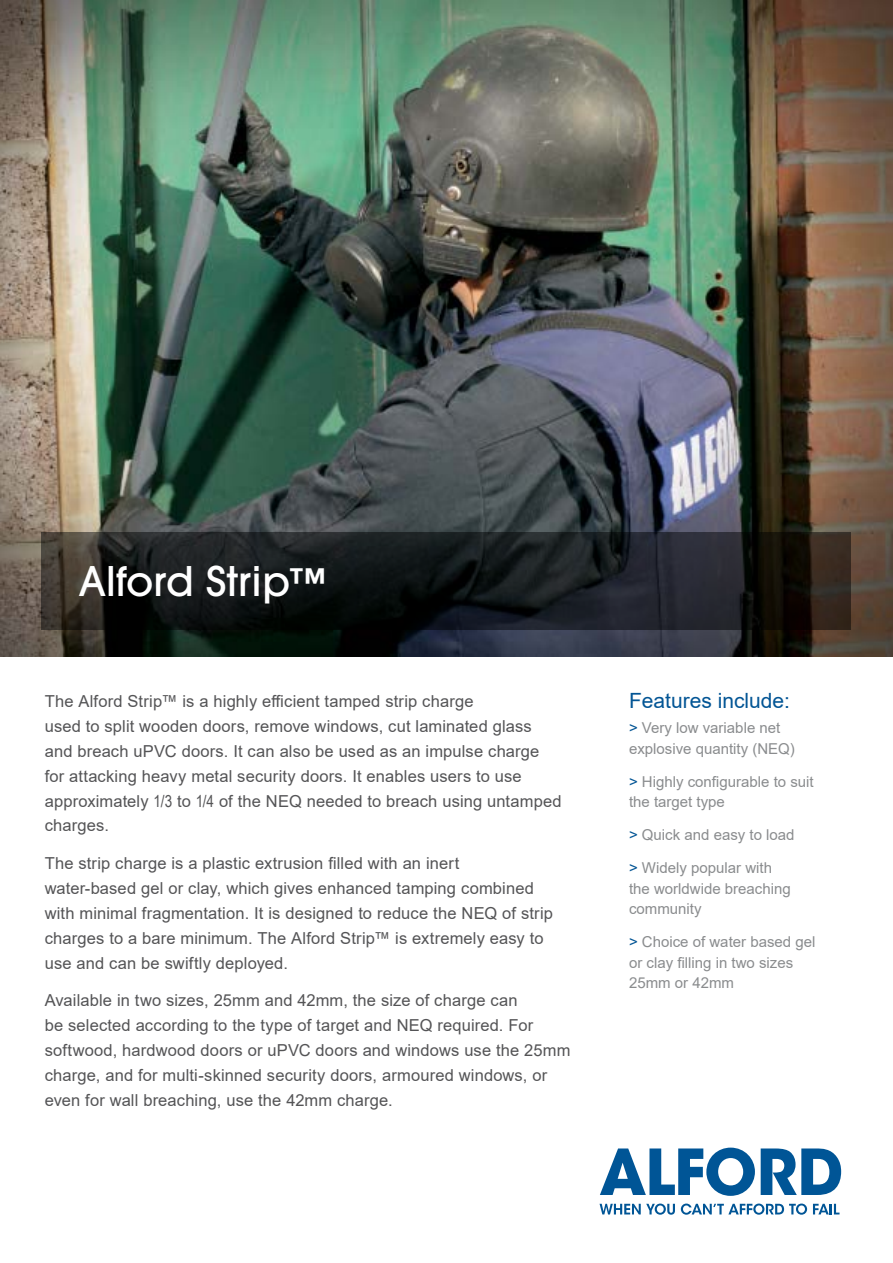
<style>
.page{position:relative;width:893px;height:1263px;background:#fff}
.page>*{position:absolute;margin:0;border:0;box-sizing:border-box;transform-origin:0 0}
.t1{font:500 40.5px "ITC Avant Garde Pro";color:#fff}
.t2{font:21px "Arial";color:#035595}
.t3{font:16.5px/24.9px "Arial";letter-spacing:.01em;color:#545456}
.t4{font:15px/20.4px "Arial";color:#8a8c8e}
.s1{font-size:37.5px}
.s2{font-family:"Arial Narrow"}
.s3{color:#035595}
</style>
<div class="page">
<img style="left:0;top:0;width:893px;height:657px">
<svg style="left:600px;top:1147px;width:155px;height:49px"></svg>
<svg style="left:761px;top:1148px;width:80px;height:47px"></svg>
<svg style="left:813px;top:1204px;width:26px;height:10px"></svg>
<svg style="left:599px;top:1203px;width:76px;height:12px"></svg>
<svg style="left:681px;top:1203px;width:126px;height:12px"></svg>
<svg style="left:41px;top:532px;width:809px;height:97px;background:#1b1c1d"></svg>
<h1 class="t1" style="left:79px;top:555px;width:250px">Alford Strip<span class="s1">™</span></h1>
<p class="t3" style="left:45px;top:688px;width:518px">The Alford Strip™ is a highly efficient tamped strip charge<br>used to split wooden doors, remove windows, cut laminated glass and breach uPVC doors. It can also be used as an impulse charge for attacking heavy metal security doors. It enables users to use approximately <span class="s2">1/3</span> to <span class="s2">1/4</span> of the NEQ needed to breach using untamped charges.</p>
<p class="t3" style="left:45px;top:851px;width:510px">The strip charge is a plastic extrusion filled with an inert water-based gel or clay, which gives enhanced tamping combined with minimal fragmentation. It is designed to reduce the NEQ of strip charges to a bare minimum. The Alford Strip™ is extremely easy to use and can be swiftly deployed.</p>
<p class="t3" style="left:45px;top:988px;width:527px">Available in two sizes, 25mm and 42mm, the size of charge can<br>be selected according to the type of target and NEQ required. For softwood, hardwood doors or uPVC doors and windows use the 25mm charge, and for multi-skinned security doors, armoured windows, or even for wall breaching, use the 42mm charge.</p>
<p class="t2" style="left:629px;top:687px;width:163px">Features include:</p>
<p class="t4" style="left:629px;top:717px;width:167px"><span class="s3">&gt;</span> Very low variable net explosive quantity (NEQ)</p>
<p class="t4" style="left:629px;top:771px;width:186px"><span class="s3">&gt;</span> Highly configurable to suit the target type</p>
<p class="t4" style="left:629px;top:825px;width:167px"><span class="s3">&gt;</span> Quick and easy to load</p>
<p class="t4" style="left:629px;top:858px;width:163px"><span class="s3">&gt;</span> Widely popular with the worldwide breaching community</p>
<p class="t4" style="left:629px;top:932px;width:188px"><span class="s3">&gt;</span> Choice of water based gel or clay filling in two sizes<br>25mm or 42mm</p>
</div>
